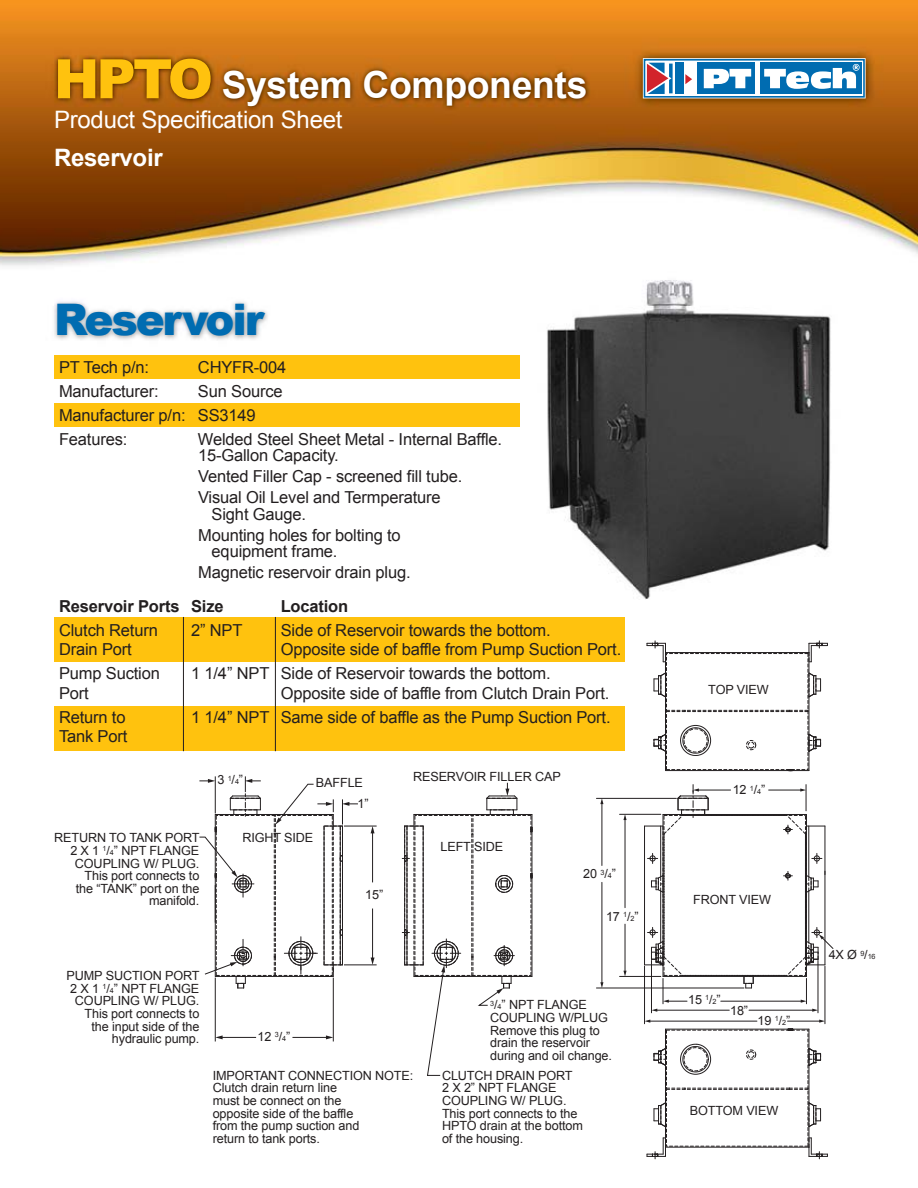
<style>
.page{position:relative;width:918px;height:1188px;background:#fff}
.page>*{position:absolute;margin:0;border:0;box-sizing:border-box;transform-origin:0 0}
.t1{font:900 54.45px "Arial";color:#ffc20e}
.t2{font:900 43.5px "Arial";letter-spacing:-.05em;color:#006cb1}
.t3{font:700 37.35px "Arial";letter-spacing:-.01em;color:#fff}
.t4{font:24px "Arial";letter-spacing:-.01em;color:#fff}
.t5{font:700 24px "Arial";letter-spacing:-.01em;color:#fff}
.t6{font:16.5px/21px "Arial";letter-spacing:-.01em;color:#231f20}
.t7{font:700 16.5px "Arial";letter-spacing:-.01em;color:#231f20}
.t8{font:12.6px/12.6px "Arial";letter-spacing:-.01em;color:#231f20}
.s1{font-size:7.2px}
</style>
<div class="page">
<img style="left:0;top:0;width:918px;height:599px">
<div style="left:54px;top:355px;width:465px;height:24px;background:#ffc20e"></div>
<div style="left:54px;top:403px;width:465px;height:24px;background:#ffc20e"></div>
<svg style="left:643px;top:58px;width:223px;height:40px"></svg>
<div style="left:644px;top:59px;width:221px;height:39px;border:2px solid #006cb1"></div>
<div style="left:676px;top:63px;width:8px;height:31px;background:#006cb1"></div>
<svg style="left:647px;top:63px;width:26px;height:31px"></svg>
<svg style="left:685px;top:74px;width:7px;height:10px"></svg>
<div style="left:697px;top:63px;width:57px;height:31px;background:#006cb1"></div>
<div style="left:760px;top:63px;width:101px;height:31px;background:#006cb1"></div>
<svg style="left:704px;top:69px;width:47px;height:19px"></svg>
<svg style="left:764px;top:64px;width:96px;height:25px"></svg>
<div style="left:54px;top:617px;width:571px;height:45px;background:#ffc20e"></div>
<div style="left:54px;top:706px;width:571px;height:45px;background:#ffc20e"></div>
<svg style="left:199px;top:776px;width:159px;height:213px"></svg>
<hr style="left:344px;top:826px;width:33px;height:1px;background:#231f20">
<hr style="left:344px;top:964px;width:33px;height:1px;background:#231f20">
<hr style="left:372px;top:832px;width:1px;height:50px;background:#231f20">
<svg style="left:371px;top:826px;width:4px;height:7px"></svg>
<hr style="left:372px;top:909px;width:1px;height:50px;background:#231f20">
<svg style="left:371px;top:958px;width:4px;height:7px"></svg>
<hr style="left:215px;top:978px;width:1px;height:63px;background:#231f20">
<hr style="left:221px;top:1037px;width:35px;height:1px;background:#231f20">
<svg style="left:215px;top:1035px;width:8px;height:4px"></svg>
<hr style="left:333px;top:978px;width:1px;height:63px;background:#231f20">
<hr style="left:292px;top:1037px;width:35px;height:1px;background:#231f20">
<svg style="left:326px;top:1035px;width:7px;height:4px"></svg>
<hr style="left:644px;top:826px;width:1px;height:139px;background:#231f20">
<svg style="left:647px;top:641px;width:181px;height:130px"></svg>
<svg style="left:647px;top:1029px;width:181px;height:130px"></svg>
<hr style="left:788px;top:1021px;width:32px;height:1px;background:#231f20">
<svg style="left:819px;top:1020px;width:6px;height:3px"></svg>
<hr style="left:825px;top:966px;width:1px;height:58px;background:#231f20">
<hr style="left:818px;top:960px;width:1px;height:53px;background:#231f20">
<hr style="left:649px;top:1021px;width:108px;height:1px;background:#231f20">
<hr style="left:644px;top:966px;width:1px;height:58px;background:#231f20">
<hr style="left:651px;top:960px;width:1px;height:53px;background:#231f20">
<hr style="left:602px;top:803px;width:1px;height:63px;background:#231f20">
<hr style="left:596px;top:798px;width:80px;height:1px;background:#231f20">
<hr style="left:625px;top:819px;width:1px;height:89px;background:#231f20">
<svg style="left:623px;top:815px;width:4px;height:5px"></svg>
<hr style="left:620px;top:814px;width:41px;height:1px;background:#231f20">
<hr style="left:625px;top:924px;width:1px;height:48px;background:#231f20">
<svg style="left:623px;top:971px;width:4px;height:5px"></svg>
<hr style="left:620px;top:976px;width:41px;height:1px;background:#231f20">
<hr style="left:602px;top:882px;width:1px;height:101px;background:#231f20">
<svg style="left:600px;top:982px;width:3px;height:6px"></svg>
<hr style="left:596px;top:988px;width:148px;height:1px;background:#231f20">
<svg style="left:645px;top:785px;width:189px;height:227px"></svg>
<svg style="left:402px;top:783px;width:131px;height:293px"></svg>
<hr style="left:183px;top:617px;width:1px;height:134px;background:#231f20">
<hr style="left:275px;top:617px;width:1px;height:134px;background:#231f20">
<h1 class="t1" style="left:54px;top:39px;width:161px">HPTO</h1>
<h3 class="t3" style="left:222px;top:60px;width:367px">System Components</h3>
<h3 class="t4" style="left:54px;top:104px;width:290px">Product Specification Sheet</h3>
<h3 class="t5" style="left:54px;top:141px;width:110px">Reservoir</h3>
<h2 class="t2" style="left:54px;top:288px;width:212px">Reservoir</h2>
<h3 class="t6" style="left:59px;top:357px;width:92px">PT Tech p/n:</h3>
<h3 class="t6" style="left:198px;top:357px;width:90px">CHYFR-004</h3>
<h3 class="t6" style="left:59px;top:381px;width:101px">Manufacturer:</h3>
<h3 class="t6" style="left:59px;top:379px;width:225px;line-height:24px;text-indent:139px">Sun Source<br>Manufacturer p/n: SS3149<br>Features:</h3>
<h3 class="t6" style="left:198px;top:431px;width:306px;line-height:16.5px">Welded Steel Sheet Metal - Internal Baffle.<br>15-Gallon Capacity.</h3>
<h3 class="t6" style="left:198px;top:466px;width:266px">Vented Filler Cap - screened fill tube.<br>Visual Oil Level and Termperature</h3>
<h3 class="t6" style="left:198px;top:504px;width:204px;text-indent:14px">Sight Gauge.<br>Mounting holes for bolting to</h3>
<h3 class="t6" style="left:198px;top:541px;width:214px;text-indent:14px">equipment frame.<br>Magnetic reservoir drain plug.</h3>
<h3 class="t7" style="left:59px;top:595px;width:166px">Reservoir Ports Size</h3>
<h3 class="t7" style="left:281px;top:595px;width:69px">Location</h3>
<h3 class="t6" style="left:59px;top:619px;width:100px">Clutch Return</h3>
<h3 class="t6" style="left:191px;top:619px;width:53px">2” NPT</h3>
<h3 class="t6" style="left:281px;top:619px;width:272px">Side of Reservoir towards the bottom.</h3>
<h3 class="t6" style="left:59px;top:639px;width:74px">Drain Port</h3>
<h3 class="t6" style="left:281px;top:639px;width:342px">Opposite side of baffle from Pump Suction Port.</h3>
<h3 class="t6" style="left:59px;top:663px;width:102px">Pump Suction</h3>
<h3 class="t6" style="left:191px;top:663px;width:361px">1 1/4” NPT Side of Reservoir towards the bottom.</h3>
<h3 class="t6" style="left:59px;top:682px;width:31px">Port</h3>
<h3 class="t6" style="left:281px;top:682px;width:330px">Opposite side of baffle from Clutch Drain Port.</h3>
<h3 class="t6" style="left:59px;top:706px;width:68px">Return to</h3>
<h3 class="t6" style="left:191px;top:706px;width:421px">1 1/4” NPT Same side of baffle as the Pump Suction Port.</h3>
<h3 class="t6" style="left:59px;top:726px;width:70px">Tank Port</h3>
<p class="t8" style="left:54px;top:832px;width:147px;text-align:right">RETURN TO TANK PORT<br>2 X 1 <sup>1</sup>/<span class="s1">4</span>” NPT FLANGE<br>COUPLING W/ PLUG.<br>This port connects to<br>the “TANK” port on the manifold.</p>
<p class="t8" style="left:217px;top:774px;width:27px">3 <sup>1</sup>/<span class="s1">4</span>”</p>
<p class="t8" style="left:358px;top:772px;width:13px;line-height:20.9px;text-indent:-42px">BAFFLE<br>1”</p>
<p class="t8" style="left:242px;top:832px;width:73px">RIGHT SIDE</p>
<p class="t8" style="left:365px;top:889px;width:20px">15”</p>
<p class="t8" style="left:413px;top:770px;width:149px">RESERVOIR FILLER CAP</p>
<p class="t8" style="left:440px;top:841px;width:64px">LEFT SIDE</p>
<p class="t8" style="left:583px;top:868px;width:34px">20 <sup>3</sup>/<span class="s1">4</span>”</p>
<p class="t8" style="left:606px;top:910px;width:34px">17 <sup>1</sup>/<span class="s1">2</span>”</p>
<p class="t8" style="left:66px;top:969px;width:135px;text-align:right">PUMP SUCTION PORT<br>2 X 1 <sup>1</sup>/<span class="s1">4</span>” NPT FLANGE<br>COUPLING W/ PLUG.<br>This port connects to the input side of the hydraulic pump.</p>
<p class="t8" style="left:258px;top:1030px;width:34px">12 <sup>3</sup>/<span class="s1">4</span>”</p>
<p class="t8" style="left:213px;top:1069px;width:202px">IMPORTANT CONNECTION NOTE:<br>Clutch drain return line<br>must be connect on the<br>opposite side of the baffle<br>from the pump suction and<br>return to tank ports.</p>
<p class="t8" style="left:490px;top:999px;width:123px"><sup>3</sup>/<span class="s1">4</span>” NPT FLANGE<br>COUPLING W/PLUG<br>Remove this plug to drain the reservoir during and oil change.</p>
<p class="t8" style="left:442px;top:1069px;width:142px">CLUTCH DRAIN PORT<br>2 X 2” NPT FLANGE<br>COUPLING W/ PLUG.<br>This port connects to the<br>HPTO drain at the bottom of the housing.</p>
<p class="t8" style="left:708px;top:684px;width:62px">TOP VIEW</p>
<p class="t8" style="left:733px;top:784px;width:34px">12 <sup>1</sup>/<span class="s1">4</span>”</p>
<p class="t8" style="left:693px;top:893px;width:80px">FRONT VIEW</p>
<p class="t8" style="left:688px;top:993px;width:34px">15 <sup>1</sup>/<span class="s1">2</span>”</p>
<p class="t8" style="left:730px;top:1005px;width:20px">18”</p>
<p class="t8" style="left:758px;top:1014px;width:34px">19 <sup>1</sup>/<span class="s1">2</span>”</p>
<p class="t8" style="left:690px;top:1104px;width:90px">BOTTOM VIEW</p>
<p class="t8" style="left:829px;top:949px;width:48px">4X Ø <sup>9</sup>/<span class="s1">16</span></p>
</div>
